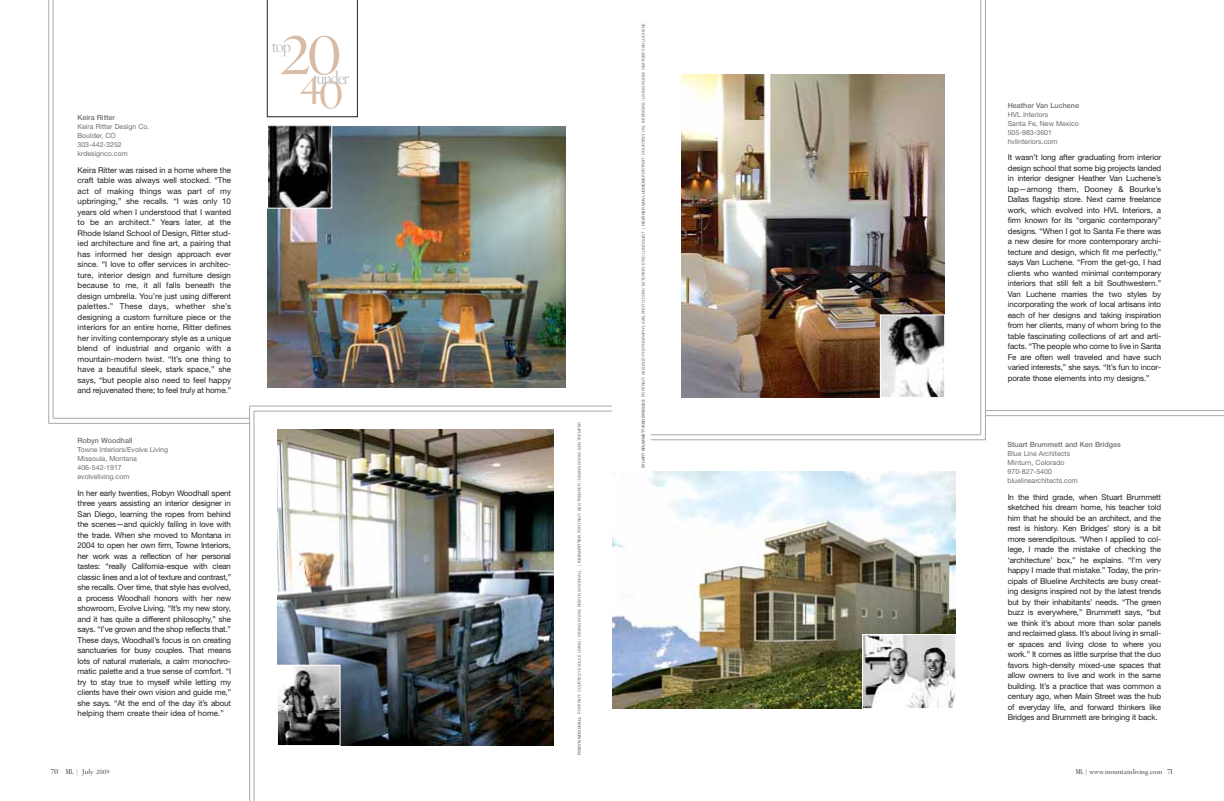
<style>
.page{position:relative;width:1224px;height:801px;background:#fff}
.page>*{position:absolute;margin:0;border:0;box-sizing:border-box;transform-origin:0 0}
.t1{font:52.9px "Hoefler Titling HTF Lt SC";color:#d9bca6;scale:1.11 1}
.t2{font:37.6px "Hoefler Titling HTF Lt SC";color:#d9bca6;scale:1.11 1}
.t3{font:17.4px "Hoefler Titling HTF Lt Roman";letter-spacing:-.07em;color:#bbbdc0;scale:.92 1}
.t4{font:8px/10.5px "Helvetica Neue";letter-spacing:-.01em;color:#231f20;text-align:justify}
.t5{font:500 7.2px "Helvetica Neue";color:#6d6e70}
.t6{font:7px/9px "Helvetica Neue";color:#6d6e70}
.t7{font:300 7px "Fairfield LH";letter-spacing:.005em;color:#231f20;scale:.55 1}
.t8{font:4px "Helvetica Neue";color:#6d6e70}
.s1{font-weight:500}
.s2{font-family:"Hoefler Titling HTF Lt SC";font-weight:400;font-size:6.8px}
.s3{font-family:"Hoefler Titling HTF Sm Roman";font-weight:400}
.s4{font-size:6.6px}
</style>
<div class="page">
<img style="left:268px;top:126px;width:297px;height:262px">
<img style="left:612px;top:472px;width:343px;height:236px">
<img style="left:681px;top:75px;width:263px;height:322px">
<hr style="left:981px;top:0;width:1px;height:435px;background:#a7a9ac">
<hr style="left:985px;top:0;width:1px;height:440px;background:#a7a9ac">
<hr style="left:249px;top:406px;width:1px;height:395px;background:#a7a9ac">
<hr style="left:254px;top:411px;width:1px;height:390px;background:#a7a9ac">
<hr style="left:49px;top:0;width:1px;height:423px;background:#a7a9ac">
<hr style="left:53px;top:0;width:1px;height:418px;background:#a7a9ac">
<img style="left:882px;top:317px;width:61px;height:79px">
<div style="left:880px;top:315px;width:65px;height:83px;border:1px solid #fff"></div>
<img style="left:269px;top:127px;width:61px;height:79px">
<div style="left:267px;top:125px;width:65px;height:83px;border:1px solid #fff"></div>
<img style="left:864px;top:636px;width:90px;height:71px">
<div style="left:862px;top:634px;width:94px;height:75px;border:1px solid #fff"></div>
<hr style="left:53px;top:418px;width:197px;height:1px;background:#a7a9ac">
<hr style="left:49px;top:423px;width:201px;height:1px;background:#a7a9ac">
<hr style="left:250px;top:406px;width:362px;height:1px;background:#a7a9ac">
<hr style="left:254px;top:411px;width:358px;height:1px;background:#a7a9ac">
<hr style="left:985px;top:410px;width:239px;height:1px;background:#a7a9ac">
<hr style="left:985px;top:415px;width:239px;height:1px;background:#a7a9ac">
<hr style="left:651px;top:435px;width:330px;height:1px;background:#a7a9ac">
<hr style="left:651px;top:440px;width:335px;height:1px;background:#a7a9ac">
<svg style="left:267px;top:0;width:91px;height:117px"></svg>
<img style="left:278px;top:429px;width:276px;height:316px">
<img style="left:279px;top:667px;width:59px;height:77px">
<div style="left:277px;top:665px;width:63px;height:81px;border:1px solid #fff"></div>
<p class="t5" style="left:78px;top:115px;width:39px">Keira Ritter</p>
<p class="t6" style="left:78px;top:123px;width:73px">Keira Ritter Design Co.<br>Boulder, CO<br>303-442-3252 krdesignco.com</p>
<p class="t4" style="left:78px;top:165px;width:155px">Keira Ritter was raised in a home where the craft table was always well stocked. “The act of making things was part of my upbringing,” she recalls. “I was only 10 years old when I understood that I wanted to be an architect.” Years later, at the Rhode Island School of Design, Ritter stud&shy;ied architecture and fine art, a pairing that has informed her design approach ever since. “I love to offer services in architec&shy;ture, interior design and furniture design because to me, it all falls beneath the design umbrella. You’re just using different palettes.” These days, whether she’s designing a custom furniture piece or the interiors for an entire home, Ritter defines her inviting contemporary style as a unique blend of industrial and organic with a mountain-modern twist. “It’s one thing to have a beautiful sleek, stark space,” she says, “but people also need to feel happy and rejuvenated there; to feel truly at home.”</p>
<p class="t5" style="left:78px;top:438px;width:57px">Robyn Woodhall</p>
<p class="t6" style="left:78px;top:446px;width:92px">Towne Interiors/Evolve Living<br>Missoula, Montana<br>406-542-1917 evolveliving.com</p>
<p class="t4" style="left:78px;top:488px;width:155px">In her early twenties, Robyn Woodhall spent three years assisting an interior designer in San Diego, learning the ropes from behind the scenes—and quickly falling in love with the trade. When she moved to Montana in 2004 to open her own firm, Towne Interiors, her work was a reflection of her personal tastes: “really California-esque with clean classic lines and a lot of texture and contrast,” she recalls. Over time, that style has evolved, a process Woodhall honors with her new showroom, Evolve Living. “It’s my new story, and it has quite a different philosophy,” she says. “I’ve grown and the shop reflects that.” These days, Woodhall’s focus is on creating sanctuaries for busy couples. That means lots of natural materials, a calm monochro&shy;matic palette and a true sense of comfort. “I try to stay true to myself while letting my clients have their own vision and guide me,” she says. “At the end of the day it’s about helping them create their idea of home.”</p>
<h1 class="t1" style="left:279px;top:25px;width:58px">20</h1>
<h2 class="t2" style="left:299px;top:71px;width:42px">40</h2>
<h3 class="t3" style="left:271px;top:38px;width:23px">top</h3>
<h3 class="t3" style="left:316px;top:70px;width:37px">under</h3>
<p class="t8" style="left:578px;top:755px;width:334px;rotate:-90deg"><span class="s1">ROBYN WOODHALL</span> PORTRAIT: COURTESY EVOLVE LIVING / DINING ROOM: ROBYN WOODHALL | <span class="s1">KEIRA RITTER</span> PORTRAIT: BEN TREMPER / DINING ROOM: BEN TREMPER</p>
<p class="t8" style="left:642px;top:468px;width:447px;rotate:-90deg"><span class="s1">STUART BRUMMETT/KEN BRIDGES</span> PORTRAIT: AXELROD PHOTOGRAPHY, AXELPHOTO.COM / EXTERIOR: ERIC LUNDQUIST | <span class="s1">HEATHER VAN LUCHENE</span> PORTRAIT: COURTESY HVL INTERIORS / LIVING ROOM: HEATHER VAN LUCHENE</p>
<p class="t5" style="left:1008px;top:103px;width:73px">Heather Van Luchene</p>
<p class="t6" style="left:1008px;top:110px;width:73px">HVL Interiors<br>Santa Fe, New Mexico<br>505-983-3601 hvlinteriors.com</p>
<p class="t4" style="left:1008px;top:153px;width:155px">It wasn’t long after graduating from interior design school that some big projects landed in interior designer Heather Van Luchene’s lap—among them, Dooney &amp; Bourke’s Dallas flagship store. Next came freelance work, which evolved into HVL Interiors, a firm known for its “organic contemporary” designs. “When I got to Santa Fe there was a new desire for more contemporary archi&shy;tecture and design, which fit me perfectly,” says Van Luchene. “From the get-go, I had clients who wanted minimal contemporary interiors that still felt a bit Southwestern.” Van Luchene marries the two styles by incorporating the work of local artisans into each of her designs and taking inspiration from her clients, many of whom bring to the table fascinating collections of art and arti&shy;facts. “The people who come to live in Santa Fe are often well traveled and have such varied interests,” she says. “It’s fun to incor&shy;porate those elements into my designs.”</p>
<p class="t5" style="left:1008px;top:442px;width:115px">Stuart Brummett and Ken Bridges</p>
<p class="t6" style="left:1008px;top:450px;width:72px">Blue Line Architects<br>Minturn, Colorado<br>970-827-5400 bluelinearchitects.com</p>
<p class="t4" style="left:1008px;top:492px;width:155px">In the third grade, when Stuart Brummett sketched his dream home, his teacher told him that he should be an architect, and the rest is history. Ken Bridges’ story is a bit more serendipitous. “When I applied to col&shy;lege, I made the mistake of checking the ‘architecture’ box,” he explains. “I’m very happy I made that mistake.” Today, the prin&shy;cipals of Blueline Architects are busy creat&shy;ing designs inspired not by the latest trends but by their inhabitants’ needs. “The green buzz is everywhere,” Brummett says, “but we think it’s about more than solar panels and reclaimed glass. It’s about living in small&shy;er spaces and living close to where you work.” It comes as little surprise that the duo favors high-density mixed-use spaces that allow owners to live and work in the same building. It’s a practice that was common a century ago, when Main Street was the hub of everyday life, and forward thinkers like Bridges and Brummett are bringing it back.</p>
<p class="t7" style="left:51px;top:769px;width:108px"><span class="s2">70</span> <span class="s3">ML</span> | July <span class="s4">2009</span></p>
<p class="t7" style="left:1076px;top:769px;width:178px"><span class="s3">ML</span> | www.mountainliving.com <span class="s2">71</span></p>
</div>
